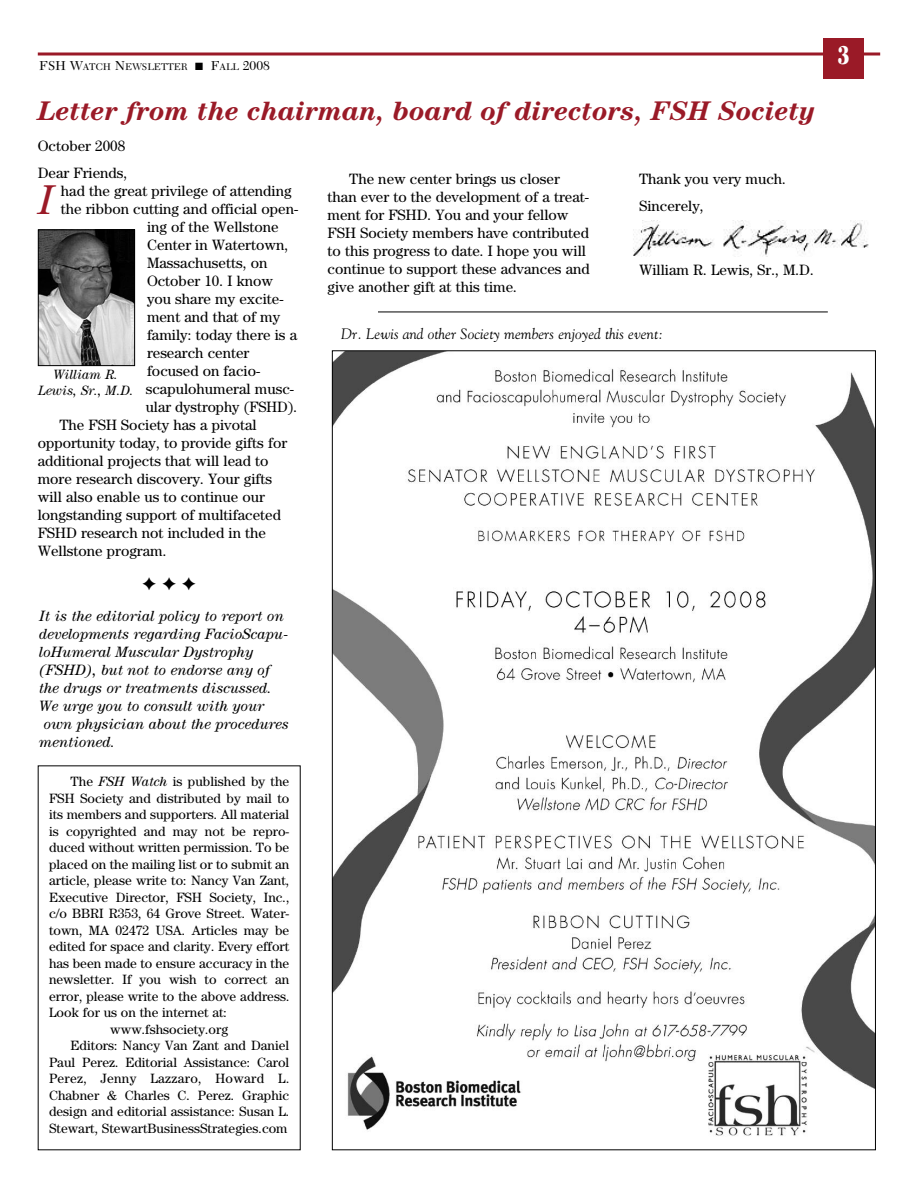
<style>
.page{position:relative;width:918px;height:1188px;background:#fff}
.page>*{position:absolute;margin:0;border:0;box-sizing:border-box;transform-origin:0 0}
.t1{font:italic 41.7px "Century";color:#9a1a27}
.t2{font:italic 700 27px "Century";color:#9a1a27}
.t3{font:900 27px "New Caledonia";color:#fff;scale:.75 1}
.t4{font:18px "Zapf Dingbats";color:#000}
.t5{font:15px/18px "Century";color:#000}
.t6{font:italic 15px "Century";color:#000}
.t7{font:italic 15px "Goudy";color:#000}
.t8{font:13.5px "Century";color:#000}
.t9{font:13.5px "Century";letter-spacing:.02em;color:#000}
.t10{font:italic 13.5px/16.2px "Century";color:#000;text-align:center}
.t11{font:10.2px "New Caledonia";color:#000}
.s1{font-size:13.5px}
.s2{font-style:italic}
</style>
<div class="page">
<svg style="left:38px;top:52px;width:842px;height:4px;background:#b2525c"></svg>
<div style="left:824px;top:38px;width:40px;height:40px;background:#9a1a27"></div>
<img style="left:40px;top:232px;width:93px;height:132px">
<div style="left:38px;top:230px;width:97px;height:136px;border:1px solid #000"></div>
<img style="left:334px;top:352px;width:540px;height:784px">
<img style="left:633px;top:220px;width:236px;height:36px">
<hr style="left:378px;top:312px;width:450px;height:1px;background:#000">
<p class="t11" style="left:39px;top:63px;width:232px"><span class="s1">FSH W</span>ATCH <span class="s1">N</span>EWSLETTER ■ <span class="s1">F</span>ALL <span class="s1">2008</span></p>
<h2 class="t2" style="left:38px;top:101px;width:780px">Letter from the chairman, board of directors, FSH Society</h2>
<p class="t5" style="left:38px;top:134px;width:91px;line-height:27px">October 2008<br>Dear Friends,</p>
<h1 class="t1" style="left:38px;top:186px;width:18px">I</h1>
<p class="t5" style="left:61px;top:184px;width:232px">had the great privilege of attending</p>
<p class="t5" style="left:639px;top:166px;width:148px;line-height:27px">Thank you very much.<br>Sincerely,</p>
<p class="t5" style="left:328px;top:172px;width:264px;text-indent:22px">The new center brings us closer than ever to the development of a treat&shy;ment for FSHD. You and your fellow FSH Society members have contributed to this progress to date. I hope you will continue to support these advances and give another gift at this time.</p>
<p class="t5" style="left:61px;top:202px;width:239px">the ribbon cutting and official open-</p>
<p class="t5" style="left:147px;top:220px;width:133px">ing of the Wellstone</p>
<p class="t5" style="left:147px;top:238px;width:143px">Center in Watertown,</p>
<p class="t5" style="left:147px;top:256px;width:122px">Massachusetts, on</p>
<p class="t5" style="left:147px;top:274px;width:128px">October 10. I know</p>
<p class="t5" style="left:147px;top:292px;width:138px">you share my excite-</p>
<p class="t5" style="left:147px;top:310px;width:135px">ment and that of my</p>
<p class="t5" style="left:147px;top:328px;width:152px">family: today there is a</p>
<p class="t5" style="left:147px;top:346px;width:104px">research center</p>
<p class="t5" style="left:147px;top:364px;width:115px">focused on facio-</p>
<p class="t5" style="left:146px;top:382px;width:150px">scapulohumeral musc-</p>
<p class="t5" style="left:146px;top:400px;width:153px">ular dystrophy (FSHD).</p>
<p class="t5" style="left:59px;top:418px;width:199px">The FSH Society has a pivotal</p>
<p class="t5" style="left:38px;top:436px;width:251px">opportunity today, to provide gifts for</p>
<p class="t5" style="left:38px;top:454px;width:232px">additional projects that will lead to</p>
<p class="t5" style="left:38px;top:472px;width:236px">more research discovery. Your gifts</p>
<p class="t5" style="left:38px;top:490px;width:229px">will also enable us to continue our</p>
<p class="t5" style="left:38px;top:508px;width:245px">longstanding support of multifaceted</p>
<p class="t5" style="left:38px;top:526px;width:230px">FSHD research not included in the</p>
<p class="t5" style="left:38px;top:544px;width:130px">Wellstone program.</p>
<p class="t5" style="left:639px;top:262px;width:176px">William R. Lewis, Sr., M.D.</p>
<p class="t7" style="left:341px;top:325px;width:324px">Dr. Lewis and other Society members enjoyed this event:</p>
<p class="t10" style="left:38px;top:367px;width:97px">William R.<br>Lewis, Sr., M.D.</p>
<p class="t4" style="left:142px;top:574px;width:55px">✦✦✦</p>
<p class="t6" style="left:39px;top:610px;width:246px">It is the editorial policy to report on</p>
<p class="t6" style="left:39px;top:628px;width:251px">developments regarding FacioScapu-</p>
<p class="t6" style="left:39px;top:646px;width:216px">loHumeral Muscular Dystrophy</p>
<p class="t6" style="left:39px;top:664px;width:232px">(FSHD), but not to endorse any of</p>
<p class="t6" style="left:39px;top:682px;width:234px">the drugs or treatments discussed.</p>
<p class="t6" style="left:39px;top:700px;width:226px">We urge you to consult with your</p>
<p class="t6" style="left:44px;top:718px;width:247px">own physician about the procedures</p>
<p class="t6" style="left:39px;top:736px;width:77px">mentioned.</p>
<p class="t8" style="left:71px;top:777px;width:220px">The <span class="s2">FSH Watch</span> is published by the</p>
<p class="t8" style="left:49px;top:793px;width:242px">FSH Society and distributed by mail to</p>
<p class="t8" style="left:49px;top:810px;width:242px">its members and supporters. All material</p>
<p class="t8" style="left:49px;top:826px;width:242px">is copyrighted and may not be repro-</p>
<p class="t8" style="left:49px;top:843px;width:242px">duced without written permission. To be</p>
<p class="t8" style="left:49px;top:859px;width:242px">placed on the mailing list or to submit an</p>
<p class="t8" style="left:49px;top:876px;width:242px">article, please write to: Nancy Van Zant,</p>
<p class="t8" style="left:49px;top:892px;width:242px">Executive Director, FSH Society, Inc.,</p>
<p class="t8" style="left:49px;top:909px;width:242px">c/o BBRI R353, 64 Grove Street. Water-</p>
<p class="t8" style="left:49px;top:925px;width:242px">town, MA 02472 USA. Articles may be</p>
<p class="t8" style="left:49px;top:942px;width:242px">edited for space and clarity. Every effort</p>
<p class="t8" style="left:49px;top:958px;width:242px">has been made to ensure accuracy in the</p>
<p class="t8" style="left:49px;top:975px;width:242px">newsletter. If you wish to correct an</p>
<p class="t8" style="left:49px;top:991px;width:242px">error, please write to the above address.</p>
<p class="t8" style="left:49px;top:1008px;width:179px">Look for us on the internet at:</p>
<p class="t8" style="left:110px;top:1024px;width:119px">www.fshsociety.org</p>
<p class="t8" style="left:71px;top:1041px;width:220px">Editors: Nancy Van Zant and Daniel</p>
<p class="t8" style="left:49px;top:1057px;width:242px">Paul Perez. Editorial Assistance: Carol</p>
<p class="t9" style="left:49px;top:1074px;width:242px">Perez, Jenny Lazzaro, Howard L.</p>
<p class="t8" style="left:49px;top:1090px;width:242px">Chabner &amp; Charles C. Perez. Graphic</p>
<p class="t8" style="left:49px;top:1107px;width:242px">design and editorial assistance: Susan L.</p>
<p class="t8" style="left:49px;top:1123px;width:240px">Stewart, StewartBusinessStrategies.com</p>
<h2 class="t3" style="left:838px;top:44px;width:18px">3</h2>
</div>
